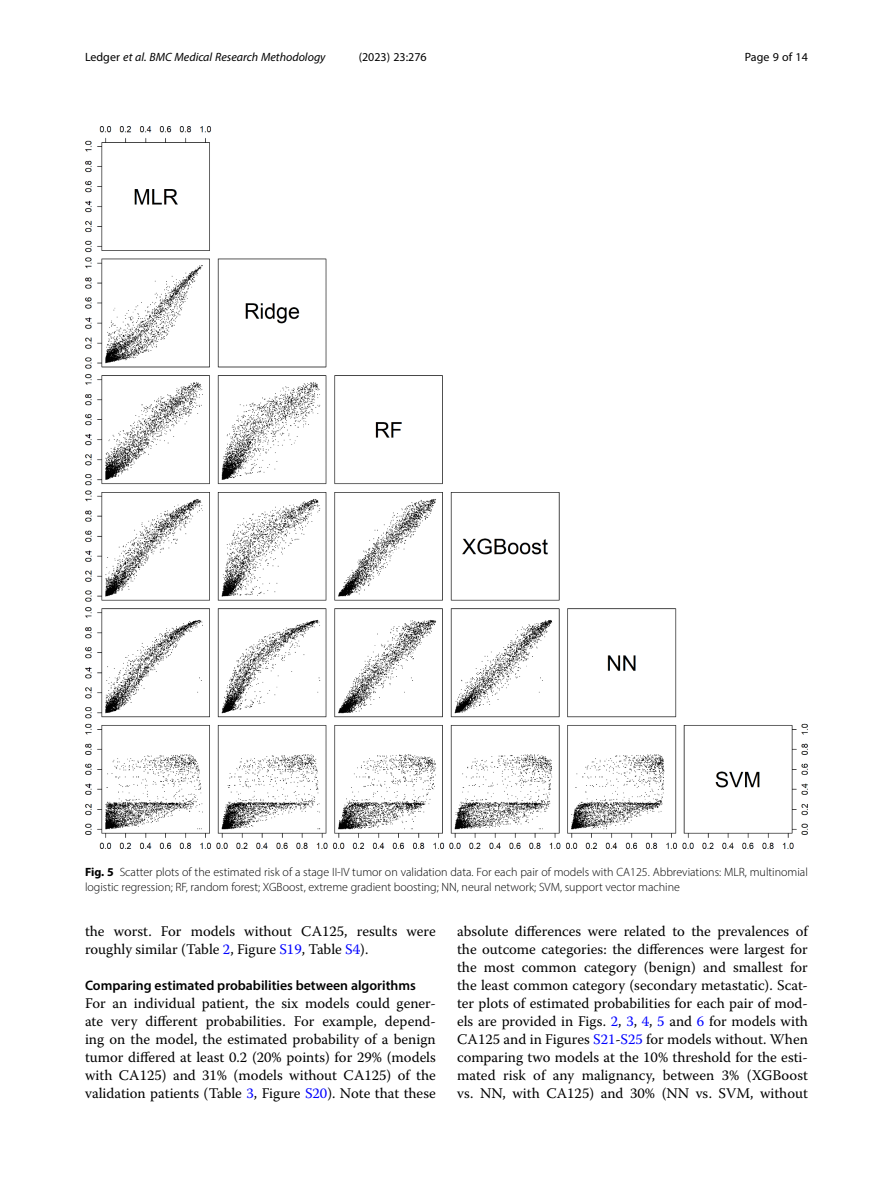
<style>
.page{position:relative;width:893px;height:1191px;background:#fff}
.page>*{position:absolute;margin:0;border:0;box-sizing:border-box;transform-origin:0 0}
.Body_Text{font:14.7px/18px "Warnock Pro";color:#000;text-align:justify}
.Head_2{font:600 13.8px "Myriad Pro";color:#000}
.Figure_Caption{font:300 12px/15px "Myriad Pro";color:#000}
.t1{font:italic 12px "Myriad Pro";color:#000}
.t2{font:12px "Myriad Pro";color:#000}
.s1{font-style:normal}
.s2{font-weight:700}
.s3{color:#00f}
</style>
<div class="page">
<img style="left:85px;top:126px;width:723px;height:723px">
<p class="t1" style="left:85px;top:50px;width:242px"><span class="s1">Ledger</span> et al. BMC Medical Research Methodology</p>
<p class="t2" style="left:359px;top:50px;width:70px">(2023) 23:276</p>
<p class="t2" style="left:745px;top:50px;width:65px">Page 9 of 14</p>
<p class="Figure_Caption" style="left:85px;top:864px;width:724px"><span class="s2">Fig. 5</span> Scatter plots of the estimated risk of a stage II-IV tumor on validation data. For each pair of models with CA125. Abbreviations: MLR, multinomial logistic regression; RF, random forest; XGBoost, extreme gradient boosting; NN, neural network; SVM, support vector machine</p>
<p class="Body_Text" style="left:85px;top:922px;width:352px">the worst. For models without CA125, results were roughly similar (Table <span class="s3">2</span>, Figure <span class="s3">S19</span>, Table <span class="s3">S4</span>).</p>
<p class="Head_2" style="left:85px;top:977px;width:332px">Comparing estimated probabilities between algorithms</p>
<p class="Body_Text" style="left:85px;top:994px;width:352px">For an individual patient, the six models could gener&shy;ate very different probabilities. For example, depend&shy;ing on the model, the estimated probability of a benign tumor differed at least 0.2 (20% points) for 29% (models with CA125) and 31% (models without CA125) of the validation patients (Table <span class="s3">3</span>, Figure <span class="s3">S20</span>). Note that these</p>
<p class="Body_Text" style="left:457px;top:922px;width:352px">absolute differences were related to the prevalences of the outcome categories: the differences were largest for the most common category (benign) and smallest for the least common category (secondary metastatic). Scat&shy;ter plots of estimated probabilities for each pair of mod&shy;els are provided in Figs. <span class="s3">2</span>, <span class="s3">3</span>, <span class="s3">4</span>, <span class="s3">5</span> and <span class="s3">6</span> for models with CA125 and in Figures <span class="s3">S21</span>-<span class="s3">S25</span> for models without. When comparing two models at the 10% threshold for the esti&shy;mated risk of any malignancy, between 3% (XGBoost vs. NN, with CA125) and 30% (NN vs. SVM, without</p>
</div>
